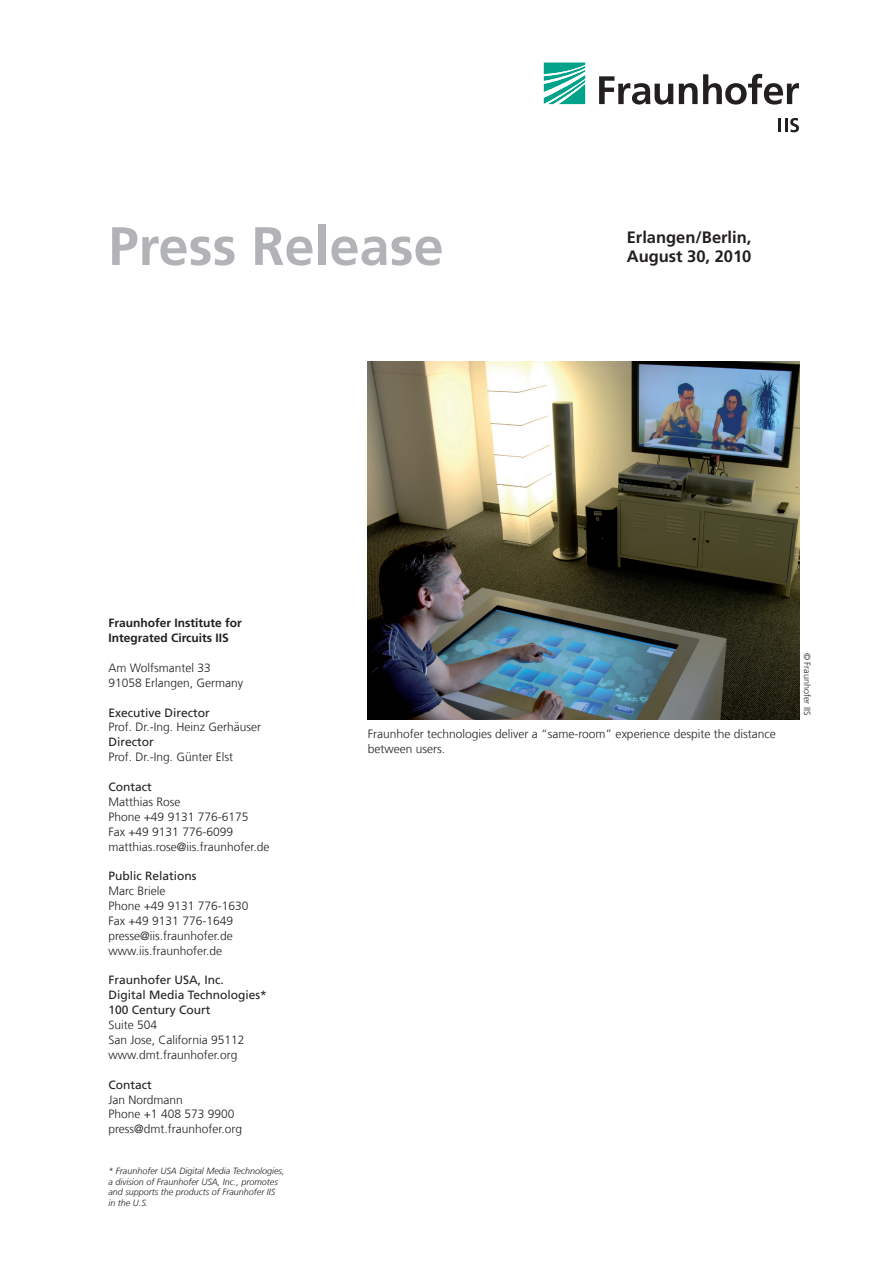
<style>
.page{position:relative;width:893px;height:1263px;background:#fff}
.page>*{position:absolute;margin:0;border:0;box-sizing:border-box;transform-origin:0 0}
.t1{font:700 54px "Frutiger LT Com";color:#b2b3b7}
.t2{font:700 16.5px/19px "Frutiger LT Com";color:#231f20}
.t3{font:300 12px/14.9px "Frutiger LT Com";color:#231f20}
.t4{font:12px/14.9px "Frutiger LT Com";color:#231f20}
.t5{font:700 12px/14.9px "Frutiger LT Com";color:#231f20}
.t6{font:italic 300 9px/10.8px "Frutiger LT Com";color:#231f20}
.t7{font:300 9px "Frutiger LT Com";color:#231f20}
</style>
<div class="page">
<svg style="left:544px;top:63px;width:41px;height:41px"></svg>
<svg style="left:599px;top:74px;width:200px;height:31px"></svg>
<hr style="left:778px;top:118px;width:3px;height:14px;background:#231f20">
<svg style="left:785px;top:118px;width:14px;height:14px"></svg>
<img style="left:368px;top:361px;width:431px;height:359px">
<h1 class="t1" style="left:108px;top:215px;width:337px">Press Release</h1>
<h2 class="t2" style="left:627px;top:228px;width:126px">Erlangen/Berlin,<br>August 30, 2010</h2>
<p class="t5" style="left:108px;top:616px;width:135px">Fraunhofer Institute for<br>Integrated Circuits IIS</p>
<p class="t3" style="left:108px;top:660px;width:136px">Am Wolfsmantel 33<br>91058 Erlangen, Germany</p>
<p class="t4" style="left:108px;top:705px;width:103px">Executive Director</p>
<p class="t3" style="left:108px;top:720px;width:154px">Prof. Dr.-Ing. Heinz Gerhäuser</p>
<p class="t4" style="left:108px;top:735px;width:47px">Director</p>
<p class="t3" style="left:108px;top:750px;width:126px">Prof. Dr.-Ing. Günter Elst</p>
<p class="t4" style="left:108px;top:779px;width:45px">Contact</p>
<p class="t3" style="left:108px;top:794px;width:162px">Matthias Rose<br>Phone +49 9131 776-6175<br>Fax +49 9131 776-6099 matthias.rose@iis.fraunhofer.de</p>
<p class="t4" style="left:108px;top:869px;width:90px">Public Relations</p>
<p class="t3" style="left:108px;top:884px;width:141px">Marc Briele<br>Phone +49 9131 776-1630<br>Fax +49 9131 776-1649 presse@iis.fraunhofer.de www.iis.fraunhofer.de</p>
<p class="t4" style="left:108px;top:973px;width:160px">Fraunhofer USA, Inc.<br>Digital Media Technologies*<br>100 Century Court</p>
<p class="t3" style="left:108px;top:1018px;width:138px">Suite 504<br>San Jose, California 95112 www.dmt.fraunhofer.org</p>
<p class="t4" style="left:108px;top:1077px;width:45px">Contact</p>
<p class="t3" style="left:108px;top:1092px;width:135px">Jan Nordmann<br>Phone +1 408 573 9900 press@dmt.fraunhofer.org</p>
<p class="t6" style="left:108px;top:1165px;width:178px">* Fraunhofer USA Digital Media Technologies, a division of Fraunhofer USA, Inc., promotes and supports the products of Fraunhofer IIS in the U.S.</p>
<p class="t3" style="left:368px;top:726px;width:409px">Fraunhofer technologies deliver a “same-room” experience despite the distance between users.</p>
<p class="t7" style="left:812px;top:652px;width:64px;rotate:90deg">© Fraunhofer IIS</p>
</div>
